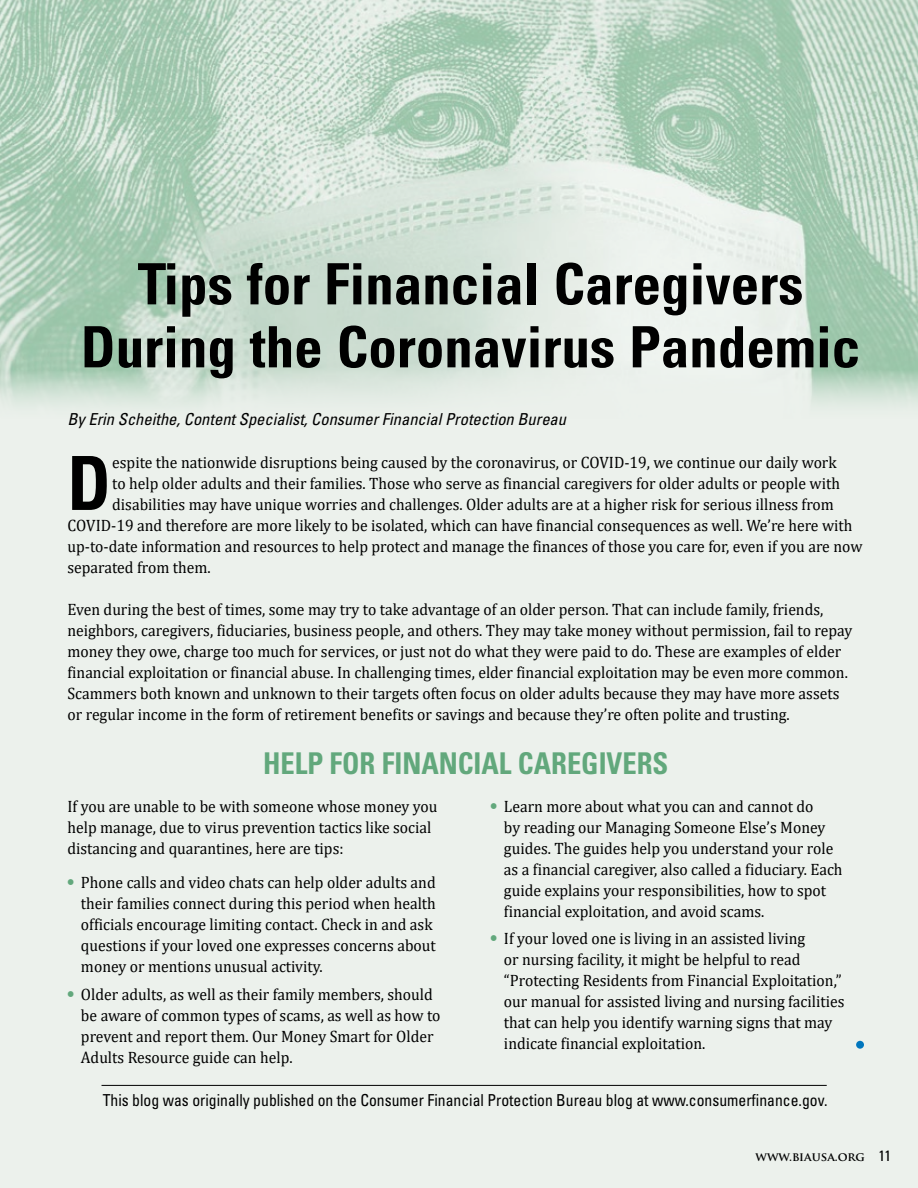
<style>
.page{position:relative;width:918px;height:1188px;background:#ecf1ec}
.page>*{position:absolute;margin:0;border:0;box-sizing:border-box;transform-origin:0 0}
.t1{font:700 condensed 74.7px "Univers LT Std";color:#000;scale:.95 1}
.t2{font:700 condensed 57px/63px "Univers LT Std";color:#000;text-align:center}
.t3{font:700 condensed 30px "Univers LT Std";color:#62a87c;scale:.95 1}
.t4{font:16.5px/21px "Cambria";color:#000;scale:.95 1}
.t5{font:condensed 16.5px "Univers LT Std";color:#000;scale:.95 1}
.t6{font:italic condensed 16.5px "Univers LT Std";color:#000}
.t7{font:700 12px "Trajan Pro";color:#000}
.s1{font-family:"Univers LT Std";font-weight:700;font-stretch:condensed;color:#62a87c}
.s2{font-family:"Univers LT Std";font-weight:400;font-stretch:condensed;font-size:15px}
</style>
<div class="page">
<img style="left:0;top:0;width:918px;height:405px">
<hr style="left:102px;top:1085px;width:725px;height:1px;background:#000">
<div style="left:856px;top:1041px;width:8px;height:8px;background:#0076bd;border-radius:50%"></div>
<h2 class="t2" style="left:81px;top:252px;width:781px">Tips for Financial Caregivers<br>During the Coronavirus Pandemic</h2>
<p class="t6" style="left:68px;top:408px;width:500px">By Erin Scheithe, Content Specialist, Consumer Financial Protection Bureau</p>
<h1 class="t1" style="left:68px;top:438px;width:47px">D</h1>
<p class="t4" style="left:112px;top:452px;width:764px">espite the nationwide disruptions being caused by the coronavirus, or COVID-19, we continue our daily work</p>
<p class="t4" style="left:112px;top:473px;width:768px">to help older adults and their families. Those who serve as financial caregivers for older adults or people with</p>
<p class="t4" style="left:112px;top:494px;width:761px">disabilities may have unique worries and challenges. Older adults are at a higher risk for serious illness from</p>
<p class="t4" style="left:67px;top:515px;width:828px">COVID-19 and therefore are more likely to be isolated, which can have financial consequences as well. We’re here with</p>
<p class="t4" style="left:67px;top:536px;width:838px">up-to-date information and resources to help protect and manage the finances of those you care for, even if you are now</p>
<p class="t4" style="left:67px;top:557px;width:152px">separated from them.</p>
<p class="t4" style="left:67px;top:599px;width:828px">Even during the best of times, some may try to take advantage of an older person. That can include family, friends, neighbors, caregivers, fiduciaries, business people, and others. They may take money without permission, fail to repay money they owe, charge too much for services, or just not do what they were paid to do. These are examples of elder financial exploitation or financial abuse. In challenging times, elder financial exploitation may be even more common.<br>Scammers both known and unknown to their targets often focus on older adults because they may have more assets or regular income in the form of retirement benefits or savings and because they’re often polite and trusting.</p>
<h3 class="t3" style="left:263px;top:744px;width:428px">HELP FOR FINANCIAL CAREGIVERS</h3>
<p class="t4" style="left:68px;top:795px;width:391px">If you are unable to be with someone whose money you help manage, due to virus prevention tactics like social distancing and quarantines, here are tips:</p>
<p class="t4" style="left:81px;top:872px;width:375px;text-indent:-13px"><span class="s1">•</span> Phone calls and video chats can help older adults and their families connect during this period when health officials encourage limiting contact. Check in and ask questions if your loved one expresses concerns about money or mentions unusual activity.</p>
<p class="t4" style="left:81px;top:984px;width:380px;text-indent:-13px"><span class="s1">•</span> Older adults, as well as their family members, should be aware of common types of scams, as well as how to prevent and report them. Our Money Smart for Older Adults Resource guide can help.</p>
<p class="t4" style="left:504px;top:795px;width:358px;text-indent:-13px"><span class="s1">•</span> Learn more about what you can and cannot do<br>by reading our Managing Someone Else’s Money guides. The guides help you understand your role as a financial caregiver, also called a fiduciary. Each guide explains your responsibilities, how to spot financial exploitation, and avoid scams.</p>
<p class="t4" style="left:504px;top:928px;width:360px;text-indent:-13px"><span class="s1">•</span> If your loved one is living in an assisted living<br>or nursing facility, it might be helpful to read “Protecting Residents from Financial Exploitation,” our manual for assisted living and nursing facilities that can help you identify warning signs that may indicate financial exploitation.</p>
<p class="t5" style="left:103px;top:1089px;width:765px">This blog was originally published on the Consumer Financial Protection Bureau blog at www.consumerfinance.gov.</p>
<p class="t7" style="left:756px;top:1149px;width:137px">WWW.BIAUSA.ORG <span class="s2">11</span></p>
</div>
